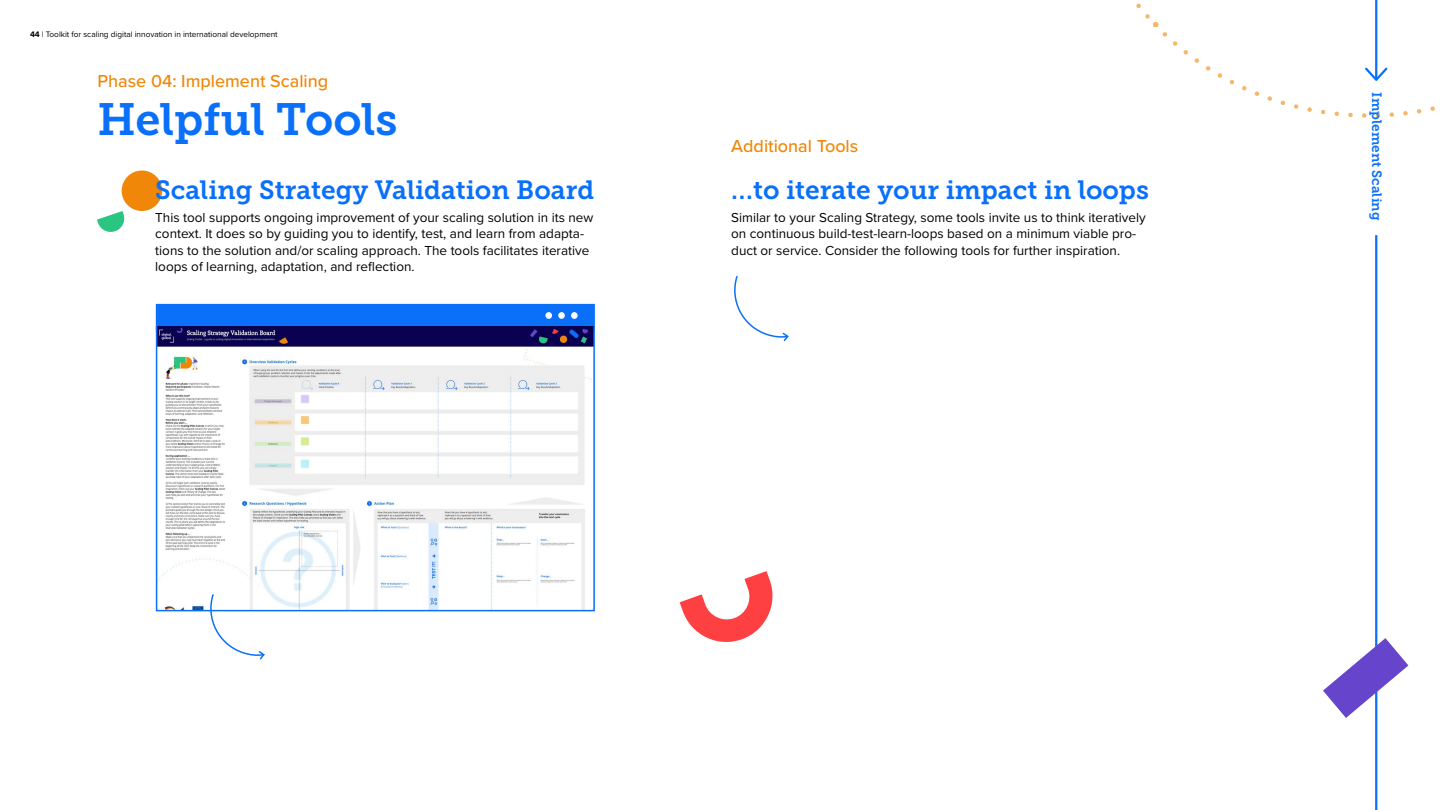
<style>
.page{position:relative;width:1440px;height:810px;background:#fff}
.page>*{position:absolute;margin:0;border:0;box-sizing:border-box;transform-origin:0 0}
.t1{font:45px "Museo Slab 700";color:#0a70fa}
.t2{font:26.25px "Museo Slab 700";color:#0a70fa}
.t3{font:500 18px "Proxima Nova";color:#f08708}
.t4{font:13.5px/16.2px "Proxima Nova";color:#000}
.t5{font:13.5px "Museo Slab 700";color:#0a70fa}
.t6{font:8.25px "Proxima Nova";color:#000}
.s1{font-weight:700}
</style>
<div class="page">
<hr style="left:1375px;top:235px;width:2px;height:575px;background:#0a70fa">
<svg style="left:1136px;top:0;width:299px;height:118px"></svg>
<div style="left:122px;top:171px;width:40px;height:40px;background:#f08708;border-radius:50%"></div>
<svg style="left:97px;top:211px;width:28px;height:21px"></svg>
<div style="left:155px;top:303px;width:440px;height:22px;background:#0a70fa"></div>
<svg style="left:155px;top:325px;width:440px;height:287px"></svg>
<div style="left:545px;top:312px;width:7px;height:7px;background:#fff;border-radius:50%"></div>
<div style="left:558px;top:312px;width:7px;height:7px;background:#fff;border-radius:50%"></div>
<div style="left:571px;top:312px;width:7px;height:7px;background:#fff;border-radius:50%"></div>
<svg style="left:206px;top:593px;width:60px;height:67px"></svg>
<svg style="left:1323px;top:638px;width:85px;height:80px"></svg>
<svg style="left:734px;top:275px;width:55px;height:67px"></svg>
<svg style="left:680px;top:571px;width:93px;height:71px"></svg>
<p class="t6" style="left:30px;top:28px;width:249px"><span class="s1">44</span> | Toolkit for scaling digital innovation in international development</p>
<h3 class="t3" style="left:98px;top:68px;width:232px">Phase 04: Implement Scaling</h3>
<h1 class="t1" style="left:98px;top:94px;width:302px">Helpful Tools</h1>
<h2 class="t2" style="left:155px;top:175px;width:440px">Scaling Strategy Validation Board</h2>
<p class="t4" style="left:155px;top:209px;width:440px">This tool supports ongoing improvement of your scaling solution in its new context. It does so by guiding you to identify, test, and learn from adapta&shy;tions to the solution and/or scaling approach. The tools facilitates iterative loops of learning, adaptation, and reflection.</p>
<h3 class="t3" style="left:731px;top:133px;width:129px">Additional Tools</h3>
<h2 class="t2" style="left:731px;top:175px;width:419px">…to iterate your impact in loops</h2>
<p class="t4" style="left:731px;top:209px;width:416px">Similar to your Scaling Strategy, some tools invite us to think iteratively on continuous build-test-learn-loops based on a minimum viable pro&shy;duct or service. Consider the following tools for further inspiration.</p>
<p class="t5" style="left:1384px;top:92px;width:130px;rotate:90deg">Implement Scaling</p>
</div>
